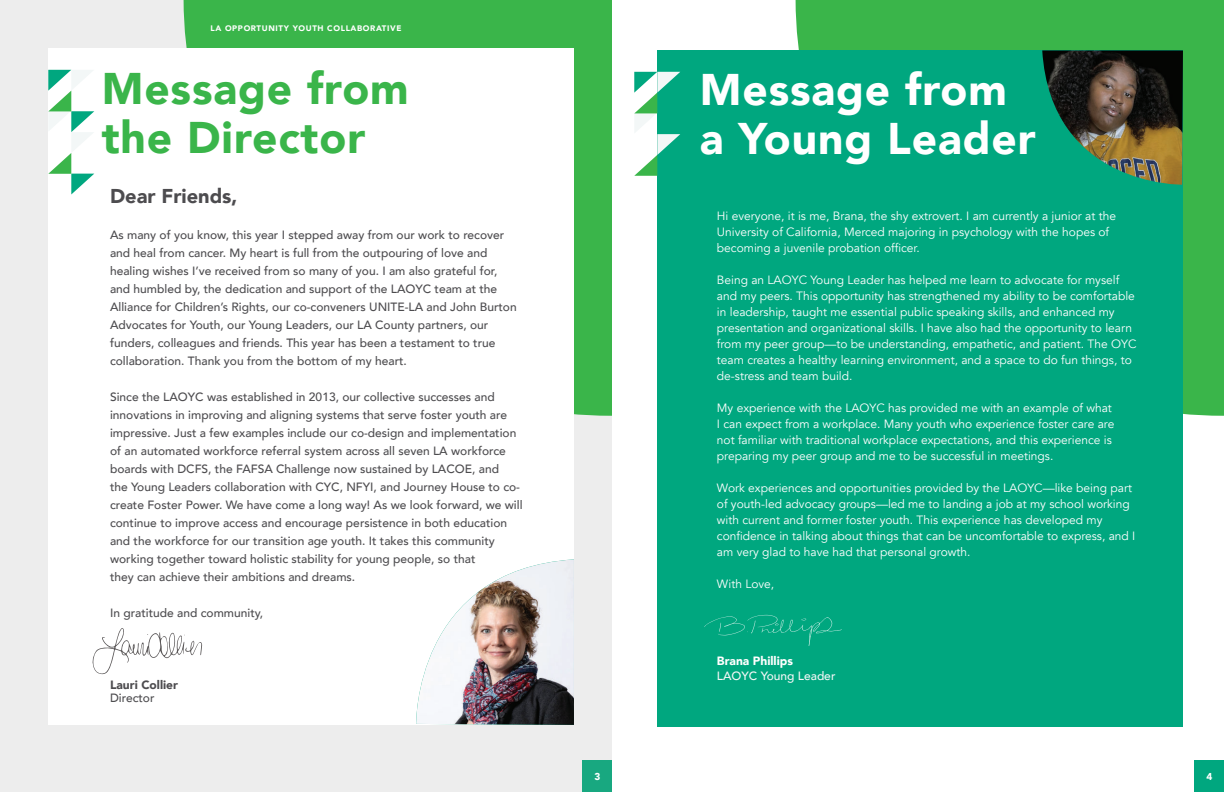
<style>
.page{position:relative;width:1224px;height:792px;background:#fff}
.page>*{position:absolute;margin:0;border:0;box-sizing:border-box;transform-origin:0 0}
.t1{font:900 44.2px/49.2px "Avenir";letter-spacing:.02em;color:#fff}
.t2{font:900 44.2px/49px "Avenir";letter-spacing:.02em;color:#3ab54a}
.t3{font:900 20px "Avenir";color:#4d4c4f}
.t4{font:500 12px/18px "Avenir";color:#4d4c4f}
.t5{font:12px/16px "Avenir";color:#fff}
.t6{font:500 12px "Avenir";color:#f4f7f7}
.t7{font:900 12px "Avenir";color:#fff}
.t8{font:900 12px "Avenir";color:#4d4c4f}
.t9{font:900 10px "Avenir";color:#fff}
.t10{font:900 8px "Avenir";letter-spacing:.08em;color:#fff}
</style>
<div class="page">
<div style="left:0;top:0;width:612px;height:792px;background:#ededed"></div>
<div style="left:184px;top:0;width:428px;height:416px;background:#3ab54a"></div>
<div style="left:48px;top:48px;width:526px;height:677px;background:#fff"></div>
<div style="left:582px;top:760px;width:30px;height:32px;background:#18a880"></div>
<div style="left:1194px;top:760px;width:30px;height:32px;background:#00a77f"></div>
<div style="left:796px;top:0;width:428px;height:416px;background:#3ab54a"></div>
<div style="left:657px;top:50px;width:526px;height:677px;background:#00a77f"></div>
<svg style="left:634px;top:72px;width:46px;height:104px"></svg>
<svg style="left:48px;top:70px;width:46px;height:124px"></svg>
<img style="left:1042px;top:50px;width:141px;height:135px">
<img style="left:416px;top:559px;width:158px;height:166px">
<svg style="left:704px;top:615px;width:138px;height:31px"></svg>
<svg style="left:92px;top:628px;width:110px;height:47px"></svg>
<p class="t10" style="left:211px;top:25px;width:192px">LA OPPORTUNITY YOUTH COLLABORATIVE</p>
<h1 class="t2" style="left:102px;top:68px;width:309px">Message from the Director</h1>
<h2 class="t3" style="left:110px;top:187px;width:129px">Dear Friends,</h2>
<p class="t4" style="left:110px;top:227px;width:408px">As many of you know, this year I stepped away from our work to recover and heal from cancer. My heart is full from the outpouring of love and healing wishes I’ve received from so many of you. I am also grateful for, and humbled by, the dedication and support of the LAOYC team at the Alliance for Children’s Rights, our co-conveners UNITE-LA and John Burton Advocates for Youth, our Young Leaders, our LA County partners, our funders, colleagues and friends. This year has been a testament to true collaboration. Thank you from the bottom of my heart.</p>
<p class="t4" style="left:110px;top:389px;width:414px">Since the LAOYC was established in 2013, our collective successes and innovations in improving and aligning systems that serve foster youth are impressive. Just a few examples include our co-design and implementation of an automated workforce referral system across all seven LA workforce boards with DCFS, the FAFSA Challenge now sustained by LACOE, and<br>the Young Leaders collaboration with CYC, NFYI, and Journey House to co&shy;create Foster Power. We have come a long way! As we look forward, we will continue to improve access and encourage persistence in both education and the workforce for our transition age youth. It takes this community working together toward holistic stability for young people, so that<br>they can achieve their ambitions and dreams.</p>
<p class="t4" style="left:110px;top:605px;width:155px">In gratitude and community,</p>
<p class="t8" style="left:110px;top:679px;width:70px">Lauri Collier</p>
<p class="t4" style="left:110px;top:690px;width:46px">Director</p>
<h1 class="t1" style="left:700px;top:68px;width:337px">Message from a Young Leader</h1>
<p class="t5" style="left:717px;top:209px;width:401px">Hi everyone, it is me, Brana, the shy extrovert. I am currently a junior at the<br>University of California, Merced majoring in psychology with the hopes of becoming a juvenile probation officer.</p>
<p class="t5" style="left:717px;top:273px;width:421px">Being an LAOYC Young Leader has helped me learn to advocate for myself and my peers. This opportunity has strengthened my ability to be comfortable in leadership, taught me essential public speaking skills, and enhanced my presentation and organizational skills. I have also had the opportunity to learn from my peer group—to be understanding, empathetic, and patient. The OYC team creates a healthy learning environment, and a space to do fun things, to de-stress and team build.</p>
<p class="t5" style="left:717px;top:401px;width:399px">My experience with the LAOYC has provided me with an example of what I can expect from a workplace. Many youth who experience foster care are not familiar with traditional workplace expectations, and this experience is preparing my peer group and me to be successful in meetings.</p>
<p class="t5" style="left:717px;top:481px;width:420px">Work experiences and opportunities provided by the LAOYC—like being part of youth-led advocacy groups—led me to landing a job at my school working with current and former foster youth. This experience has developed my confidence in talking about things that can be uncomfortable to express, and I am very glad to have had that personal growth.</p>
<p class="t5" style="left:717px;top:577px;width:59px">With Love,</p>
<p class="t7" style="left:717px;top:655px;width:78px">Brana Phillips</p>
<p class="t6" style="left:717px;top:671px;width:120px">LAOYC Young Leader</p>
<p class="t9" style="left:594px;top:772px;width:7px">3</p>
<p class="t9" style="left:1206px;top:772px;width:7px">4</p>
</div>
